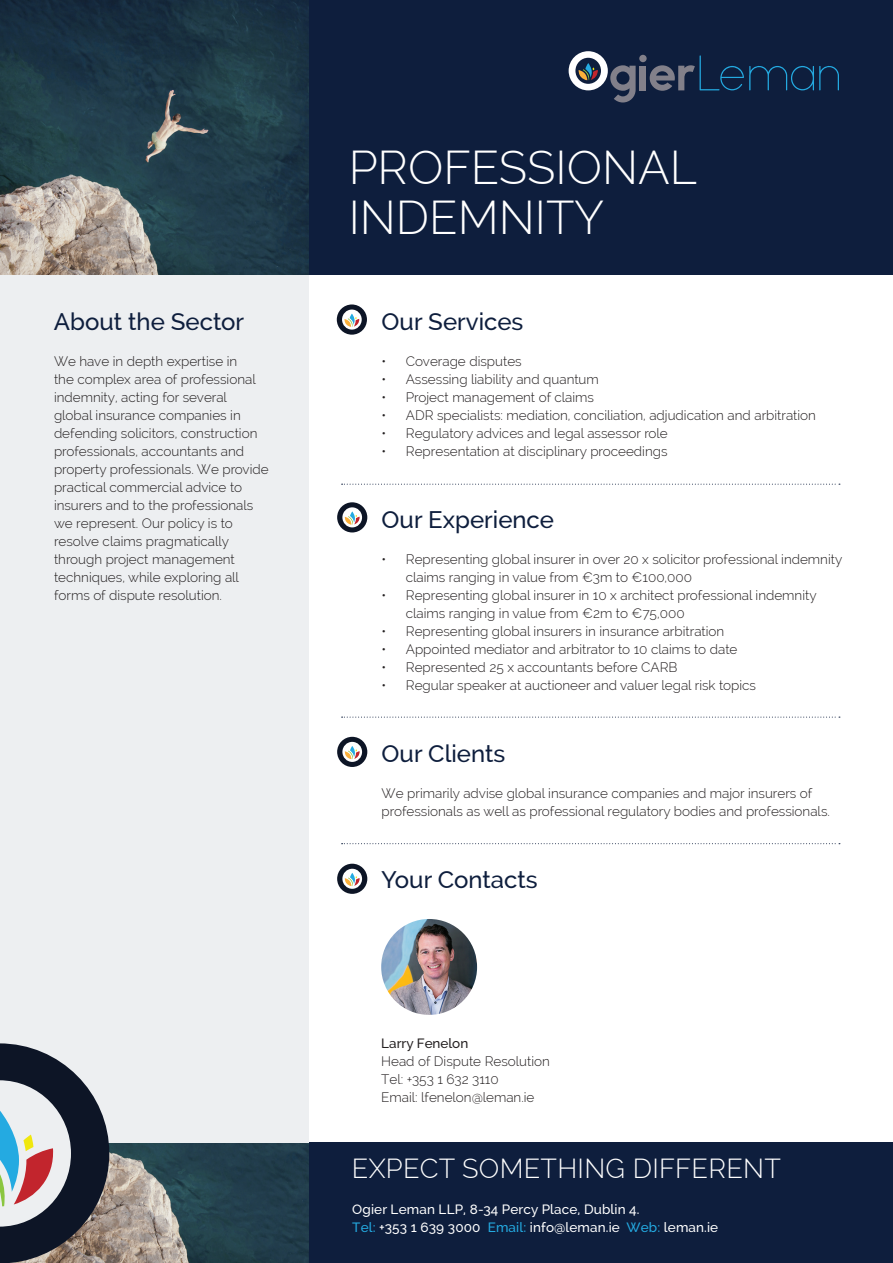
<style>
.page{position:relative;width:893px;height:1263px;background:#fff}
.page>*{position:absolute;margin:0;border:0;box-sizing:border-box;transform-origin:0 0}
.t1{font:300 46.5px/49.5px "Raleway";color:#fff}
.t2{font:300 27px "Raleway";letter-spacing:.01em;color:#fff}
.t3{font:500 24px "Raleway";color:#0e1e3d}
.t4{font:300 13.5px/18px "Raleway";color:#231f20}
.t5{font:500 13.5px/18px "Raleway";letter-spacing:.01em;color:#fff}
.t6{font:500 13.5px "Raleway";color:#231f20}
.s1{color:#24aae1}
</style>
<div class="page">
<div style="left:308px;top:1143px;width:585px;height:120px;background:#0e1e3d"></div>
<img style="left:109px;top:1143px;width:199px;height:120px">
<div style="left:298px;top:0;width:595px;height:275px;background:#0e1e3d"></div>
<div style="left:0;top:275px;width:308px;height:868px;background:#edeff1"></div>
<img style="left:0;top:0;width:308px;height:275px">
<img style="left:381px;top:919px;width:96px;height:96px;border-radius:48px">
<svg style="left:342px;top:843px;width:498px;height:1px"></svg>
<svg style="left:342px;top:717px;width:498px;height:1px"></svg>
<svg style="left:342px;top:484px;width:498px;height:1px"></svg>
<svg style="left:0;top:1043px;width:109px;height:220px"></svg>
<div style="left:640px;top:66px;width:6px;height:24px;background:#82808a"></div>
<div style="left:639px;top:55px;width:8px;height:7px;background:#82808a;border-radius:50%"></div>
<svg style="left:569px;top:51px;width:67px;height:51px"></svg>
<svg style="left:650px;top:55px;width:189px;height:36px"></svg>
<svg style="left:337px;top:304px;width:30px;height:31px"></svg>
<svg style="left:337px;top:502px;width:30px;height:30px"></svg>
<svg style="left:337px;top:737px;width:30px;height:30px"></svg>
<svg style="left:337px;top:864px;width:30px;height:30px"></svg>
<h3 class="t3" style="left:54px;top:308px;width:192px">About the Sector</h3>
<p class="t4" style="left:54px;top:352px;width:216px">We have in depth expertise in<br>the complex area of professional indemnity, acting for several global insurance companies in defending solicitors, construction professionals, accountants and property professionals. We provide practical commercial advice to insurers and to the professionals we represent. Our policy is to resolve claims pragmatically through project management techniques, while exploring all forms of dispute resolution.</p>
<h1 class="t1" style="left:349px;top:143px;width:350px">PROFESSIONAL<br>INDEMNITY</h1>
<h3 class="t3" style="left:382px;top:308px;width:143px">Our Services</h3>
<p class="t4" style="left:382px;top:352px;width:142px">• Coverage disputes</p>
<p class="t4" style="left:382px;top:370px;width:219px">• Assessing liability and quantum</p>
<p class="t4" style="left:382px;top:388px;width:214px">• Project management of claims</p>
<p class="t4" style="left:382px;top:406px;width:436px">• ADR specialists: mediation, conciliation, adjudication and arbitration</p>
<p class="t4" style="left:382px;top:424px;width:288px">• Regulatory advices and legal assessor role</p>
<p class="t4" style="left:382px;top:442px;width:287px">• Representation at disciplinary proceedings</p>
<h3 class="t3" style="left:382px;top:506px;width:174px">Our Experience</h3>
<p class="t4" style="left:406px;top:550px;width:438px;text-indent:-24px">• Representing global insurer in over 20 x solicitor professional indemnity claims ranging in value from €3m to €100,000</p>
<p class="t4" style="left:406px;top:586px;width:412px;text-indent:-24px">• Representing global insurer in 10 x architect professional indemnity claims ranging in value from €2m to €75,000</p>
<p class="t4" style="left:382px;top:622px;width:344px">• Representing global insurers in insurance arbitration</p>
<p class="t4" style="left:382px;top:640px;width:357px">• Appointed mediator and arbitrator to 10 claims to date</p>
<p class="t4" style="left:382px;top:658px;width:297px">• Represented 25 x accountants before CARB</p>
<p class="t4" style="left:382px;top:676px;width:376px">• Regular speaker at auctioneer and valuer legal risk topics</p>
<h3 class="t3" style="left:382px;top:740px;width:125px">Our Clients</h3>
<p class="t4" style="left:382px;top:784px;width:450px">We primarily advise global insurance companies and major insurers of professionals as well as professional regulatory bodies and professionals.</p>
<h3 class="t3" style="left:382px;top:866px;width:158px">Your Contacts</h3>
<p class="t6" style="left:381px;top:1035px;width:89px">Larry Fenelon</p>
<p class="t4" style="left:381px;top:1052px;width:170px">Head of Dispute Resolution<br>Tel: +353 1 632 3110<br>Email: lfenelon@leman.ie</p>
<h2 class="t2" style="left:352px;top:1152px;width:431px">EXPECT SOMETHING DIFFERENT</h2>
<p class="t5" style="left:352px;top:1201px;width:367px">Ogier Leman LLP, 8-34 Percy Place, Dublin 4.<br><span class="s1">Tel:</span> +353 1 639 3000 <span class="s1">Email:</span> info@leman.ie <span class="s1">Web:</span> leman.ie</p>
</div>
